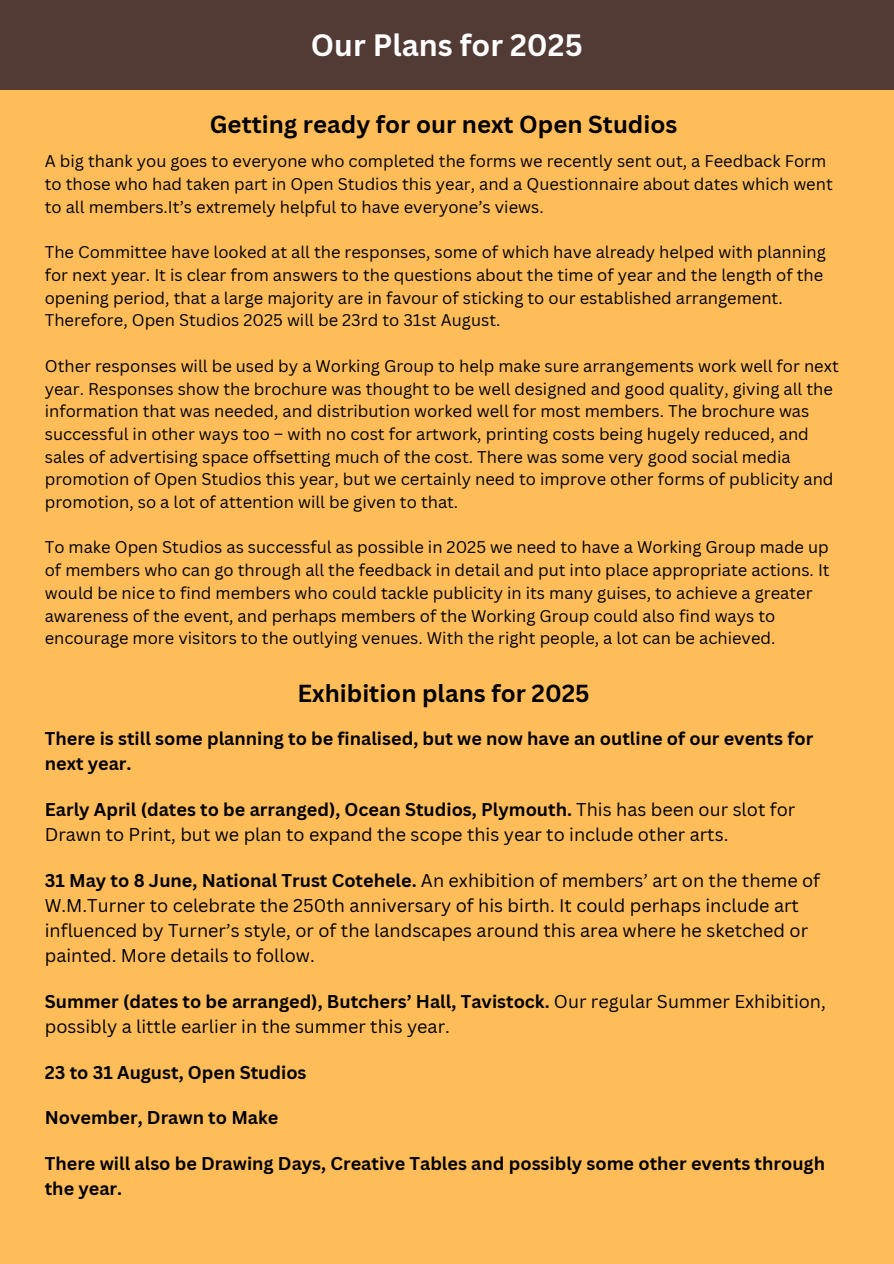
<style>
.page{position:relative;width:894px;height:1264px;background:#fff}
.page>*{position:absolute;margin:0;border:0;box-sizing:border-box;transform-origin:0 0}
.t1{font:700 30px "Canva Sans";color:#fff}
.t2{font:700 24px "Canva Sans";color:#000}
.t3{font:18px/25px "Canva Sans";color:#000}
.t4{font:700 18px/25px "Canva Sans";color:#000}
.t5{font:16.5px/22.6px "Canva Sans";color:#000}
.s1{font-weight:700}
</style>
<div class="page">
<div style="left:0;top:0;width:893px;height:1263px;background:#ffbd59"></div>
<div style="left:0;top:0;width:893px;height:89px;background:#523a35"></div>
<h1 class="t1" style="left:311px;top:24px;width:273px">Our Plans for 2025</h1>
<h2 class="t2" style="left:210px;top:107px;width:469px">Getting ready for our next Open Studios</h2>
<p class="t5" style="left:45px;top:150px;width:789px">A big thank you goes to everyone who completed the forms we recently sent out, a Feedback Form to those who had taken part in Open Studios this year, and a Questionnaire about dates which went to all members.It’s extremely helpful to have everyone’s views.</p>
<p class="t5" style="left:45px;top:240px;width:782px">The Committee have looked at all the responses, some of which have already helped with planning for next year. It is clear from answers to the questions about the time of year and the length of the opening period, that a large majority are in favour of sticking to our established arrangement.<br>Therefore, Open Studios 2025 will be 23rd to 31st August.</p>
<p class="t5" style="left:45px;top:354px;width:795px">Other responses will be used by a Working Group to help make sure arrangements work well for next year. Responses show the brochure was thought to be well designed and good quality, giving all the information that was needed, and distribution worked well for most members. The brochure was successful in other ways too – with no cost for artwork, printing costs being hugely reduced, and sales of advertising space offsetting much of the cost. There was some very good social media promotion of Open Studios this year, but we certainly need to improve other forms of publicity and promotion, so a lot of attention will be given to that.</p>
<p class="t5" style="left:45px;top:535px;width:786px">To make Open Studios as successful as possible in 2025 we need to have a Working Group made up of members who can go through all the feedback in detail and put into place appropriate actions. It would be nice to find members who could tackle publicity in its many guises, to achieve a greater awareness of the event, and perhaps members of the Working Group could also find ways to encourage more visitors to the outlying venues. With the right people, a lot can be achieved.</p>
<h2 class="t2" style="left:297px;top:676px;width:293px">Exhibition plans for 2025</h2>
<h3 class="t4" style="left:45px;top:725px;width:769px">There is still some planning to be finalised, but we now have an outline of our events for next year.</h3>
<p class="t3" style="left:45px;top:796px;width:751px"><span class="s1">Early April (dates to be arranged), Ocean Studios, Plymouth.</span> This has been our slot for<br>Drawn to Print, but we plan to expand the scope this year to include other arts.</p>
<p class="t3" style="left:45px;top:867px;width:776px"><span class="s1">31 May to 8 June, National Trust Cotehele.</span> An exhibition of members’ art on the theme of W.M.Turner to celebrate the 250th anniversary of his birth. It could perhaps include art influenced by Turner’s style, or of the landscapes around this area where he sketched or painted. More details to follow.</p>
<p class="t3" style="left:45px;top:988px;width:782px"><span class="s1">Summer (dates to be arranged), Butchers’ Hall, Tavistock.</span> Our regular Summer Exhibition, possibly a little earlier in the summer this year.</p>
<h3 class="t4" style="left:45px;top:1058px;width:263px">23 to 31 August, Open Studios</h3>
<h3 class="t4" style="left:45px;top:1104px;width:235px">November, Drawn to Make</h3>
<h3 class="t4" style="left:45px;top:1150px;width:781px">There will also be Drawing Days, Creative Tables and possibly some other events through the year.</h3>
</div>
